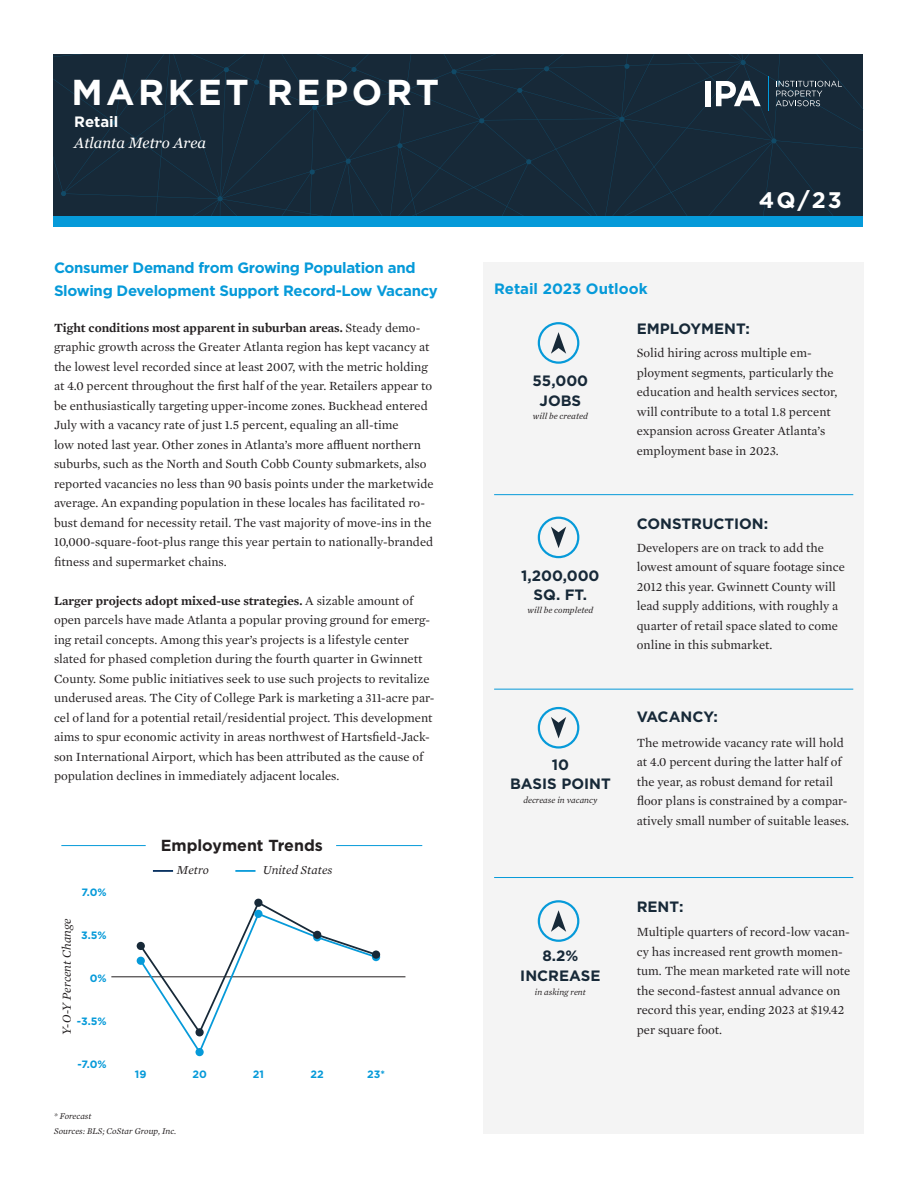
<style>
.page{position:relative;width:918px;height:1188px;background:#fff}
.page>*{position:absolute;margin:0;border:0;box-sizing:border-box;transform-origin:0 0}
._01_-_Header_-_Title{font:700 36px "Gotham";letter-spacing:.1em;color:#fff}
._04_-_Header_-_Quarter{font:700 22.5px "Gotham";color:#fff}
.Graphs{font:700 16.05px "Gotham";color:#231f20}
._04_-_H4{font:700 15px "Gotham";color:#172938}
._02_-_H2{font:700 15px/22.5px "Gotham";letter-spacing:-.02em;color:#069ad9}
._02_-_H2-2{font:700 15px "Gotham";color:#069ad9}
._03_-_Header_-_Location{font:italic 15px "Georgia";color:#fff}
._02_-_Header_-_Subtitle{font:700 15px "Gotham";color:#fff}
._05_-_Body{font:12.75px/19.5px "Mercury Text G1";color:#231f20}
.Graphs-2{font:italic 12.45px "Mercury Text G1";color:#231f20}
.Graphs-3{font:700 10.65px "Gotham";color:#069ad9}
._06{font:italic 9px "Mercury Text G1";color:#231f20}
._04_-_H4-2{font:italic 9px "Chronicle Text G1";letter-spacing:.005em;color:#231f20}
.s1{font-weight:600}
</style>
<div class="page">
<div style="left:483px;top:262px;width:381px;height:872px;background:#f4f4f4"></div>
<svg style="left:551px;top:717px;width:15px;height:22px"></svg>
<div style="left:538px;top:707px;width:41px;height:42px;border:2px solid #069ad9;border-radius:50%"></div>
<svg style="left:551px;top:527px;width:15px;height:21px"></svg>
<div style="left:538px;top:517px;width:41px;height:41px;border:2px solid #069ad9;border-radius:50%"></div>
<svg style="left:551px;top:910px;width:15px;height:22px"></svg>
<div style="left:538px;top:900px;width:41px;height:42px;border:2px solid #069ad9;border-radius:50%"></div>
<svg style="left:551px;top:332px;width:15px;height:22px"></svg>
<div style="left:538px;top:322px;width:41px;height:42px;border:2px solid #069ad9;border-radius:50%"></div>
<hr style="left:494px;top:689px;width:359px;height:1px;background:#069ad9">
<hr style="left:494px;top:877px;width:359px;height:1px;background:#069ad9">
<hr style="left:494px;top:494px;width:359px;height:1px;background:#069ad9">
<div style="left:53px;top:216px;width:810px;height:11px;background:#069ad9"></div>
<div style="left:53px;top:54px;width:810px;height:162px;background:#172938"></div>
<hr style="left:768px;top:76px;width:1px;height:35px;background:#009bde">
<hr style="left:61px;top:845px;width:85px;height:1px;background:#069ad9">
<hr style="left:336px;top:845px;width:86px;height:1px;background:#069ad9">
<hr style="left:235px;top:870px;width:21px;height:2px;background:#069ad9">
<hr style="left:153px;top:870px;width:20px;height:2px;background:#002b5c">
<hr style="left:111px;top:977px;width:294px;height:1px;background:#231f20">
<svg style="left:140px;top:904px;width:236px;height:145px"></svg>
<div style="left:137px;top:957px;width:8px;height:8px;background:#069ad9;border-radius:50%"></div>
<div style="left:195px;top:1048px;width:9px;height:8px;background:#069ad9;border-radius:50%"></div>
<div style="left:254px;top:910px;width:9px;height:8px;background:#069ad9;border-radius:50%"></div>
<div style="left:313px;top:933px;width:8px;height:8px;background:#069ad9;border-radius:50%"></div>
<div style="left:372px;top:953px;width:8px;height:8px;background:#069ad9;border-radius:50%"></div>
<div style="left:137px;top:942px;width:8px;height:8px;background:#172938;border-radius:50%"></div>
<div style="left:195px;top:1028px;width:9px;height:8px;background:#172938;border-radius:50%"></div>
<div style="left:254px;top:899px;width:9px;height:8px;background:#172938;border-radius:50%"></div>
<div style="left:313px;top:931px;width:8px;height:8px;background:#172938;border-radius:50%"></div>
<div style="left:372px;top:950px;width:8px;height:9px;background:#172938;border-radius:50%"></div>
<p class="_01_-_Header_-_Title" style="left:71px;top:68px;width:369px">MARKET REPORT</p>
<p class="_02_-_Header_-_Subtitle" style="left:74px;top:112px;width:46px">Retail</p>
<p class="_03_-_Header_-_Location" style="left:74px;top:133px;width:133px">Atlanta Metro Area</p>
<p class="_02_-_H2" style="left:54px;top:257px;width:385px">Consumer Demand from Growing Population and<br>Slowing Development Support Record-Low Vacancy</p>
<p class="_05_-_Body" style="left:54px;top:317px;width:381px"><span class="s1">Tight conditions most apparent in suburban areas.</span> Steady demo&shy;graphic growth across the Greater Atlanta region has kept vacancy at the lowest level recorded since at least 2007, with the metric holding at 4.0 percent throughout the first half of the year. Retailers appear to be enthusiastically targeting upper-income zones. Buckhead entered July with a vacancy rate of just 1.5 percent, equaling an all-time<br>low noted last year. Other zones in Atlanta’s more affluent northern suburbs, such as the North and South Cobb County submarkets, also reported vacancies no less than 90 basis points under the marketwide average. An expanding population in these locales has facilitated ro&shy;bust demand for necessity retail. The vast majority of move-ins in the 10,000-square-foot-plus range this year pertain to nationally-branded fitness and supermarket chains.</p>
<p class="_05_-_Body" style="left:54px;top:590px;width:382px"><span class="s1">Larger projects adopt mixed-use strategies.</span> A sizable amount of open parcels have made Atlanta a popular proving ground for emerg&shy;ing retail concepts. Among this year’s projects is a lifestyle center slated for phased completion during the fourth quarter in Gwinnett County. Some public initiatives seek to use such projects to revitalize underused areas. The City of College Park is marketing a 311-acre par&shy;cel of land for a potential retail/residential project. This development aims to spur economic activity in areas northwest of Hartsfield-Jack&shy;son International Airport, which has been attributed as the cause of population declines in immediately adjacent locales.</p>
<p class="Graphs" style="left:161px;top:835px;width:164px">Employment Trends</p>
<p class="Graphs-3" style="left:81px;top:885px;width:27px">7.0%</p>
<p class="Graphs-2" style="left:58px;top:1035px;width:118px;rotate:-90deg">Y-O-Y Percent Change</p>
<p class="Graphs-3" style="left:81px;top:928px;width:27px">3.5%</p>
<p class="Graphs-3" style="left:90px;top:971px;width:18px">0%</p>
<p class="Graphs-3" style="left:77px;top:1014px;width:31px">-3.5%</p>
<p class="Graphs-3" style="left:78px;top:1058px;width:31px">-7.0%</p>
<p class="_06" style="left:54px;top:1109px;width:39px">* Forecast</p>
<p class="Graphs-2" style="left:177px;top:861px;width:34px">Metro</p>
<p class="Graphs-2" style="left:263px;top:861px;width:71px">United States</p>
<p class="Graphs-3" style="left:135px;top:1067px;width:13px">19</p>
<p class="Graphs-3" style="left:192px;top:1067px;width:16px">20</p>
<p class="Graphs-3" style="left:253px;top:1067px;width:13px">21</p>
<p class="Graphs-3" style="left:311px;top:1067px;width:15px">22</p>
<p class="Graphs-3" style="left:367px;top:1067px;width:19px">23*</p>
<p class="_06" style="left:54px;top:1125px;width:124px">Sources: BLS; CoStar Group, Inc.</p>
<p class="_02_-_H2-2" style="left:494px;top:279px;width:155px">Retail 2023 Outlook</p>
<p class="_04_-_Header_-_Quarter" style="left:759px;top:185px;width:85px">4Q/23</p>
<p class="_04_-_H4" style="left:533px;top:371px;width:57px">55,000</p>
<p class="_04_-_H4" style="left:540px;top:390px;width:43px">JOBS</p>
<p class="_04_-_H4-2" style="left:533px;top:409px;width:56px">will be created</p>
<p class="_04_-_H4" style="left:521px;top:565px;width:80px">1,200,000</p>
<p class="_04_-_H4" style="left:534px;top:585px;width:55px">SQ. FT.</p>
<p class="_04_-_H4-2" style="left:528px;top:603px;width:67px">will be completed</p>
<p class="_04_-_H4" style="left:552px;top:755px;width:19px">10</p>
<p class="_04_-_H4" style="left:510px;top:774px;width:102px">BASIS POINT</p>
<p class="_06" style="left:523px;top:794px;width:75px">decrease in vacancy</p>
<p class="_04_-_H4" style="left:637px;top:319px;width:115px">EMPLOYMENT:</p>
<p class="_05_-_Body" style="left:637px;top:343px;width:202px">Solid hiring across multiple em&shy;ployment segments, particularly the education and health services sector, will contribute to a total 1.8 percent expansion across Greater Atlanta’s employment base in 2023.</p>
<p class="_04_-_H4" style="left:637px;top:513px;width:133px">CONSTRUCTION:</p>
<p class="_05_-_Body" style="left:637px;top:537px;width:210px">Developers are on track to add the lowest amount of square footage since 2012 this year. Gwinnett County will lead supply additions, with roughly a quarter of retail space slated to come online in this submarket.</p>
<p class="_04_-_H4" style="left:637px;top:707px;width:83px">VACANCY:</p>
<p class="_05_-_Body" style="left:637px;top:732px;width:214px">The metrowide vacancy rate will hold at 4.0 percent during the latter half of the year, as robust demand for retail floor plans is constrained by a compar&shy;atively small number of suitable leases.</p>
<p class="_04_-_H4" style="left:542px;top:946px;width:37px">8.2%</p>
<p class="_04_-_H4" style="left:520px;top:965px;width:82px">INCREASE</p>
<p class="_06" style="left:535px;top:986px;width:53px">in asking rent</p>
<p class="_04_-_H4" style="left:637px;top:897px;width:48px">RENT:</p>
<p class="_05_-_Body" style="left:637px;top:921px;width:215px">Multiple quarters of record-low vacan&shy;cy has increased rent growth momen&shy;tum. The mean marketed rate will note the second-fastest annual advance on record this year, ending 2023 at $19.42 per square foot.</p>
</div>
